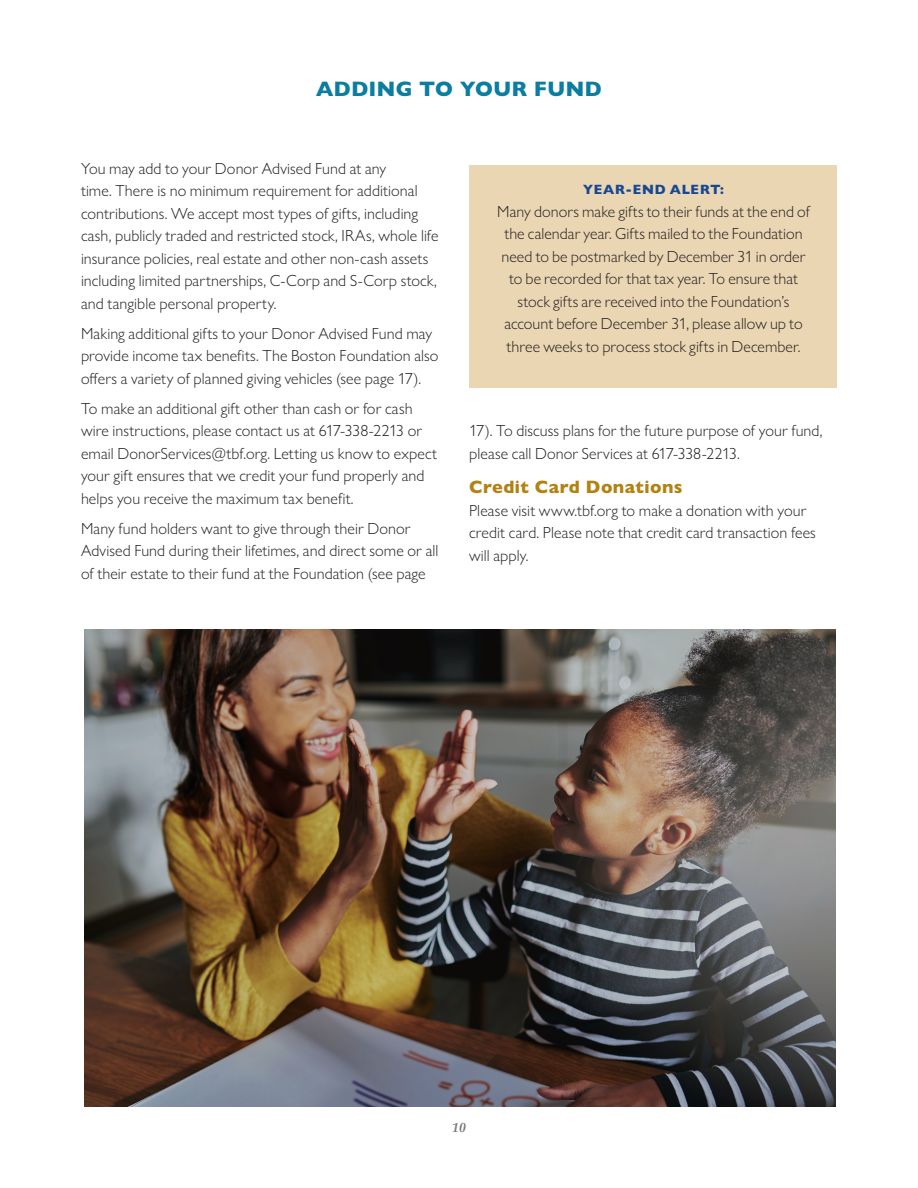
<style>
.page{position:relative;width:918px;height:1188px;background:#fff}
.page>*{position:absolute;margin:0;border:0;box-sizing:border-box;transform-origin:0 0}
.Head_A{font:800 21px "Gill Sans Nova";letter-spacing:.025em;color:#0a7da1}
.Subhead_B{font:800 18px "Gill Sans Nova";letter-spacing:.025em;color:#b28312}
.Subhead_C{font:300 16.2px/22.5px "Gill Sans Nova";letter-spacing:.005em;color:#231f20}
.Subhead_C-2{font:800 13.5px "Gill Sans Nova";letter-spacing:.06em;color:#184892}
.t1{font:italic 700 13.5px "Palatino LT Std";color:#76787b}
</style>
<div class="page">
<div style="left:469px;top:165px;width:368px;height:223px;background:#ead6b3"></div>
<img style="left:84px;top:630px;width:752px;height:477px">
<p class="Head_A" style="left:316px;top:76px;width:287px">ADDING TO YOUR FUND</p>
<p class="Subhead_C" style="left:81px;top:157px;width:359px">You may add to your Donor Advised Fund at any<br>time. There is no minimum requirement for additional contributions. We accept most types of gifts, including cash, publicly traded and restricted stock, IRAs, whole life insurance policies, real estate and other non-cash assets including limited partnerships, C-Corp and S-Corp stock, and tangible personal property.</p>
<p class="Subhead_C" style="left:81px;top:322px;width:359px">Making additional gifts to your Donor Advised Fund may provide income tax benefits. The Boston Foundation also offers a variety of planned giving vehicles (see page 17).</p>
<p class="Subhead_C" style="left:81px;top:397px;width:358px">To make an additional gift other than cash or for cash wire instructions, please contact us at 617-338-2213 or email DonorServices@tbf.org. Letting us know to expect your gift ensures that we credit your fund properly and helps you receive the maximum tax benefit.</p>
<p class="Subhead_C" style="left:81px;top:517px;width:359px">Many fund holders want to give through their Donor<br>Advised Fund during their lifetimes, and direct some or all of their estate to their fund at the Foundation (see page</p>
<p class="Subhead_C-2" style="left:583px;top:181px;width:142px">YEAR-END ALERT:</p>
<p class="Subhead_C" style="left:497px;top:200px;width:314px;text-align:center">Many donors make gifts to their funds at the end of the calendar year. Gifts mailed to the Foundation need to be postmarked by December 31 in order to be recorded for that tax year. To ensure that stock gifts are received into the Foundation’s account before December 31, please allow up to three weeks to process stock gifts in December.</p>
<p class="Subhead_C" style="left:469px;top:419px;width:355px">17). To discuss plans for the future purpose of your fund, please call Donor Services at 617-338-2213.</p>
<p class="Subhead_B" style="left:469px;top:476px;width:215px">Credit Card Donations</p>
<p class="Subhead_C" style="left:469px;top:499px;width:348px">Please visit www.tbf.org to make a donation with your credit card. Please note that credit card transaction fees will apply.</p>
<p class="t1" style="left:452px;top:1119px;width:15px">10</p>
</div>
